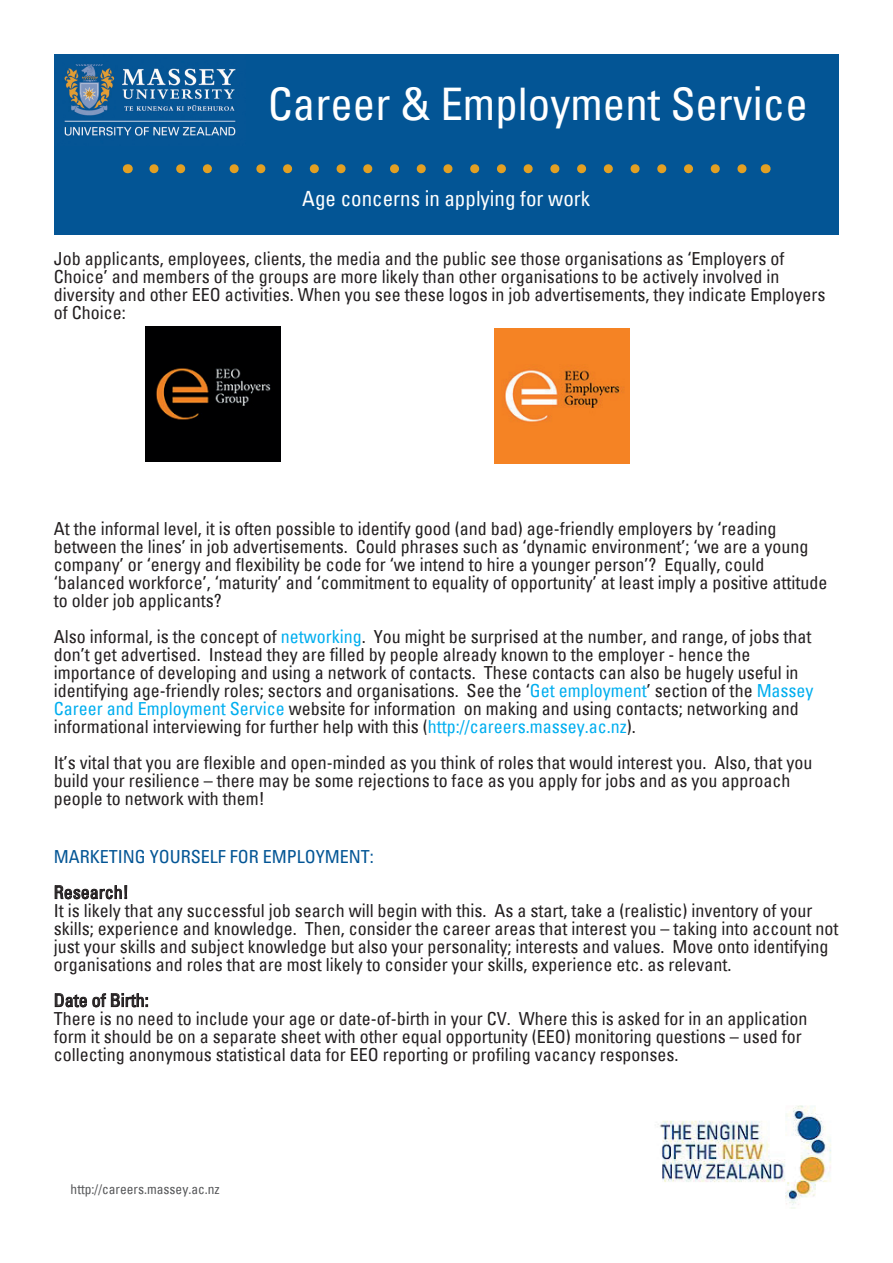
<style>
.page{position:relative;width:893px;height:1263px;background:#fff}
.page>*{position:absolute;margin:0;border:0;box-sizing:border-box;transform-origin:0 0}
.t1{font:condensed 45px "Univers";color:#fff}
.t2{font:condensed 21px "Univers";color:#fff}
.t3{font:condensed 18px/18px "Univers";color:#231f20}
.t4{font:condensed 18px "Univers";color:#035595}
.t5{font:condensed 13.5px "Univers";color:#57585a}
.s1{color:#00aeef}
</style>
<div class="page">
<div style="left:54px;top:54px;width:785px;height:180px;background:#035595"></div>
<svg style="left:154px;top:164px;width:593px;height:9px"></svg>
<img style="left:64px;top:64px;width:172px;height:72px">
<img style="left:658px;top:1105px;width:173px;height:104px">
<svg style="left:54px;top:885px;width:73px;height:14px"></svg>
<svg style="left:55px;top:993px;width:93px;height:14px"></svg>
<img style="left:494px;top:329px;width:135px;height:135px">
<img style="left:145px;top:327px;width:135px;height:135px">
<h1 class="t1" style="left:268px;top:75px;width:541px">Career &amp; Employment Service</h1>
<p class="t2" style="left:302px;top:185px;width:290px">Age concerns in applying for work</p>
<p class="t3" style="left:54px;top:249px;width:773px">Job applicants, employees, clients, the media and the public see those organisations as ‘Employers of Choice’ and members of the groups are more likely than other organisations to be actively involved in diversity and other EEO activities. When you see these logos in job advertisements, they indicate Employers of Choice:</p>
<p class="t3" style="left:54px;top:519px;width:775px">At the informal level, it is often possible to identify good (and bad) age-friendly employers by ‘reading between the lines’ in job advertisements. Could phrases such as ‘dynamic environment’; ‘we are a young company’ or ‘energy and flexibility be code for ‘we intend to hire a younger person’? Equally, could ‘balanced workforce’, ‘maturity’ and ‘commitment to equality of opportunity’ at least imply a positive attitude to older job applicants?</p>
<p class="t3" style="left:54px;top:627px;width:761px">Also informal, is the concept of <span class="s1">networking</span>. You might be surprised at the number, and range, of jobs that don’t get advertised. Instead they are filled by people already known to the employer - hence the importance of developing and using a network of contacts. These contacts can also be hugely useful in identifying age-friendly roles; sectors and organisations. See the ‘<span class="s1">Get employment</span>’ section of the <span class="s1">Massey Career and Employment Service</span> website for information on making and using contacts; networking and informational interviewing for further help with this (<span class="s1">http://careers.massey.ac.nz</span>).</p>
<p class="t3" style="left:54px;top:753px;width:760px">It’s vital that you are flexible and open-minded as you think of roles that would interest you. Also, that you build your resilience – there may be some rejections to face as you apply for jobs and as you approach people to network with them!</p>
<p class="t4" style="left:54px;top:844px;width:321px">MARKETING YOURSELF FOR EMPLOYMENT:</p>
<p class="t3" style="left:54px;top:883px;width:786px">Research!<br>It is likely that any successful job search will begin with this. As a start, take a (realistic) inventory of your skills; experience and knowledge. Then, consider the career areas that interest you – taking into account not just your skills and subject knowledge but also your personality; interests and values. Move onto identifying organisations and roles that are most likely to consider your skills, experience etc. as relevant.</p>
<p class="t3" style="left:54px;top:991px;width:755px">Date of Birth:<br>There is no need to include your age or date-of-birth in your CV. Where this is asked for in an application form it should be on a separate sheet with other equal opportunity (EEO) monitoring questions – used for collecting anonymous statistical data for EEO reporting or profiling vacancy responses.</p>
<p class="t5" style="left:71px;top:1180px;width:151px">http://careers.massey.ac.nz</p>
</div>
